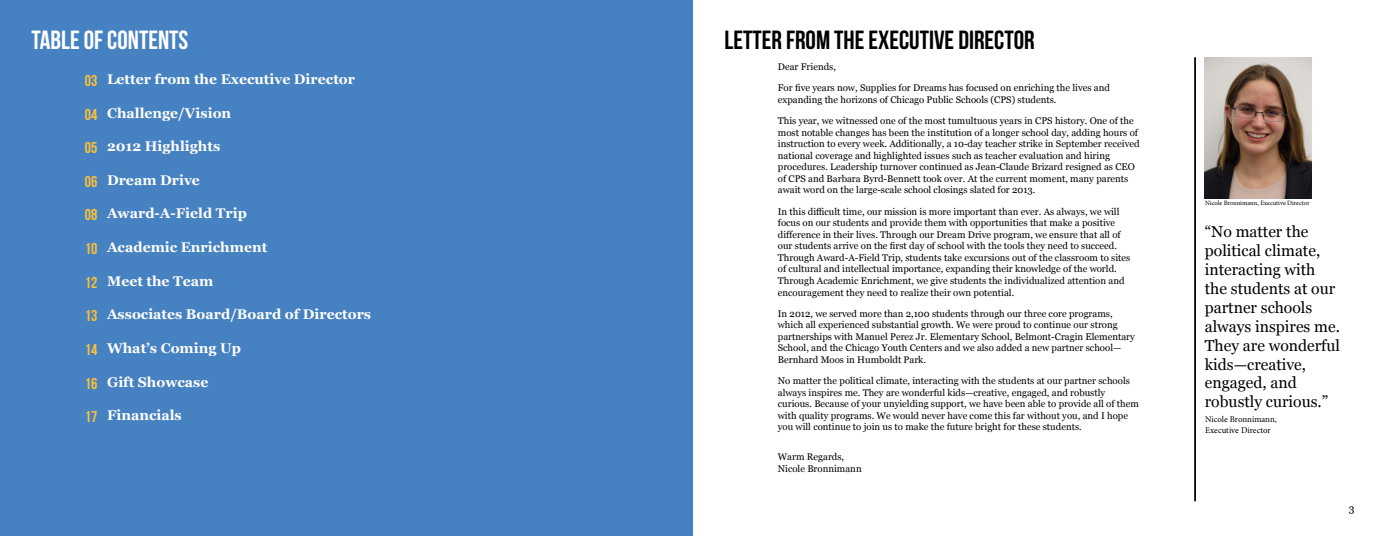
<style>
.page{position:relative;width:1386px;height:536px;background:#fff}
.page>*{position:absolute;margin:0;border:0;box-sizing:border-box;transform-origin:0 0}
.t1{font:26.25px "Bebas Neue";color:#000}
.t2{font:26.25px "Bebas Neue";color:#fff}
.t3{font:15.75px/18.9px "Georgia";color:#000}
.t4{font:15.75px/33.6px "Bebas Neue";color:#fbc037;text-align:justify}
.t5{font:700 14px "Georgia";color:#fff}
.t6{font:10.5px "Georgia";color:#000}
.t7{font:9.62px/11.5px "Georgia";color:#000}
.t8{font:8.75px/10.5px "Minion Pro";color:#000}
.t9{font:6.56px "Minion Pro";color:#000}
</style>
<div class="page">
<div style="left:0;top:0;width:693px;height:536px;background:#4681c2"></div>
<hr style="left:1194px;top:57px;width:2px;height:444px;background:#000">
<img style="left:1205px;top:57px;width:107px;height:141px">
<h1 class="t2" style="left:32px;top:26px;width:158px">TABLE OF CONTENTS</h1>
<h2 class="t4" style="left:85px;top:63px;width:14px">03<br>04<br>05<br>06<br>08<br>10<br>12<br>13<br>14<br>16<br>17</h2>
<h3 class="t5" style="left:107px;top:68px;width:250px">Letter from the Executive Director</h3>
<h3 class="t5" style="left:107px;top:102px;width:126px">Challenge/Vision</h3>
<h3 class="t5" style="left:107px;top:136px;width:115px">2012 Highlights</h3>
<h3 class="t5" style="left:107px;top:169px;width:94px">Dream Drive</h3>
<h3 class="t5" style="left:107px;top:203px;width:141px">Award-A-Field Trip</h3>
<h3 class="t5" style="left:107px;top:236px;width:162px">Academic Enrichment</h3>
<h3 class="t5" style="left:107px;top:270px;width:108px">Meet the Team</h3>
<h3 class="t5" style="left:107px;top:304px;width:266px">Associates Board/Board of Directors</h3>
<h3 class="t5" style="left:107px;top:337px;width:135px">What’s Coming Up</h3>
<h3 class="t5" style="left:107px;top:371px;width:103px">Gift Showcase</h3>
<h3 class="t5" style="left:107px;top:404px;width:76px">Financials</h3>
<h1 class="t1" style="left:724px;top:26px;width:312px">LETTER FROM THE EXECUTIVE DIRECTOR</h1>
<p class="t7" style="left:778px;top:61px;width:60px">Dear Friends,</p>
<p class="t7" style="left:778px;top:82px;width:334px">For five years now, Supplies for Dreams has focused on enriching the lives and expanding the horizons of Chicago Public Schools (CPS) students.</p>
<p class="t7" style="left:778px;top:114px;width:363px">This year, we witnessed one of the most tumultuous years in CPS history. One of the most notable changes has been the institution of a longer school day, adding hours of instruction to every week. Additionally, a 10-day teacher strike in September received national coverage and highlighted issues such as teacher evaluation and hiring procedures. Leadership turnover continued as Jean-Claude Brizard resigned as CEO of CPS and Barbara Byrd-Bennett took over. At the current moment, many parents await word on the large-scale school closings slated for 2013.</p>
<p class="t7" style="left:778px;top:205px;width:354px">In this difficult time, our mission is more important than ever. As always, we will focus on our students and provide them with opportunities that make a positive difference in their lives. Through our Dream Drive program, we ensure that all of our students arrive on the first day of school with the tools they need to succeed.<br>Through Award-A-Field Trip, students take excursions out of the classroom to sites of cultural and intellectual importance, expanding their knowledge of the world.<br>Through Academic Enrichment, we give students the individualized attention and encouragement they need to realize their own potential.</p>
<p class="t7" style="left:778px;top:307px;width:359px">In 2012, we served more than 2,100 students through our three core programs, which all experienced substantial growth. We were proud to continue our strong partnerships with Manuel Perez Jr. Elementary School, Belmont-Cragin Elementary School, and the Chicago Youth Centers and we also added a new partner school— Bernhard Moos in Humboldt Park.</p>
<p class="t7" style="left:778px;top:374px;width:362px">No matter the political climate, interacting with the students at our partner schools always inspires me. They are wonderful kids—creative, engaged, and robustly curious. Because of your unyielding support, we have been able to provide all of them with quality programs. We would never have come this far without you, and I hope you will continue to join us to make the future bright for these students.</p>
<p class="t7" style="left:778px;top:450px;width:85px">Warm Regards,<br>Nicole Bronnimann</p>
<p class="t9" style="left:1205px;top:199px;width:106px">Nicole Bronnimann, Executive Director</p>
<h2 class="t3" style="left:1205px;top:221px;width:137px">“No matter the political climate, interacting with the students at our partner schools always inspires me.<br>They are wonderful kids—creative, engaged, and robustly curious.”</h2>
<p class="t8" style="left:1205px;top:414px;width:73px">Nicole Bronnimann,<br>Executive Director</p>
<p class="t6" style="left:1349px;top:501px;width:7px">3</p>
</div>
